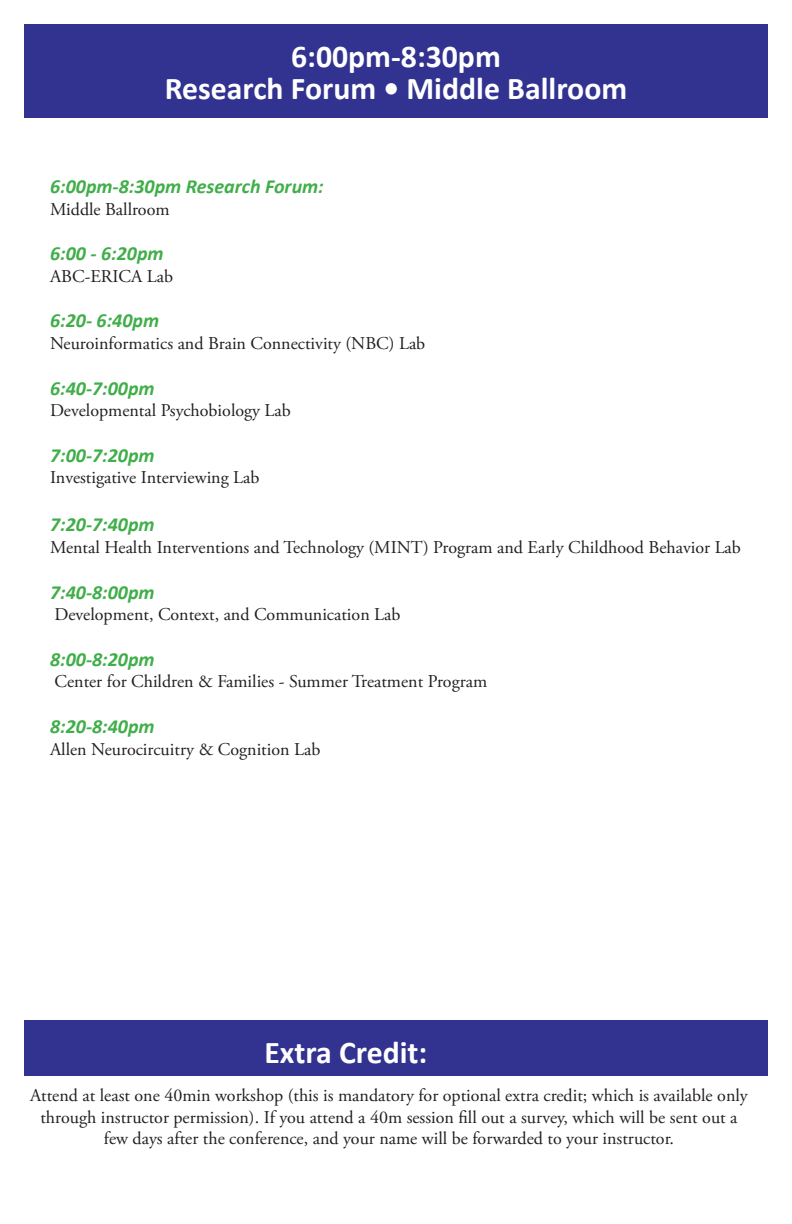
<style>
.page{position:relative;width:792px;height:1224px;background:#fff}
.page>*{position:absolute;margin:0;border:0;box-sizing:border-box;transform-origin:0 0}
.t1{font:700 31.8px "Calibri";color:#fff}
.t2{font:italic 700 20px "Calibri";color:#40ae49}
.t3{font:18px/21.6px "Adobe Garamond Pro";color:#231f20;text-align:center}
</style>
<div class="page">
<div style="left:24px;top:24px;width:744px;height:94px;background:#323291"></div>
<div style="left:24px;top:1020px;width:744px;height:56px;background:#323291"></div>
<p class="t1" style="left:291px;top:36px;width:211px">6:00pm-8:30pm</p>
<p class="t1" style="left:165px;top:68px;width:464px">Research Forum • Middle Ballroom</p>
<p class="t2" style="left:50px;top:174px;width:275px">6:00pm-8:30pm Research Forum:</p>
<p class="t3" style="left:50px;top:199px;width:121px">Middle Ballroom</p>
<p class="t2" style="left:50px;top:241px;width:115px">6:00 - 6:20pm</p>
<p class="t3" style="left:50px;top:266px;width:125px">ABC-ERICA Lab</p>
<p class="t2" style="left:50px;top:308px;width:111px">6:20- 6:40pm</p>
<p class="t3" style="left:50px;top:333px;width:377px">Neuroinformatics and Brain Connectivity (NBC) Lab</p>
<p class="t2" style="left:50px;top:375px;width:106px">6:40-7:00pm</p>
<p class="t3" style="left:50px;top:400px;width:242px">Developmental Psychobiology Lab</p>
<p class="t2" style="left:50px;top:443px;width:106px">7:00-7:20pm</p>
<p class="t3" style="left:50px;top:468px;width:211px">Investigative Interviewing Lab</p>
<p class="t2" style="left:50px;top:512px;width:106px">7:20-7:40pm</p>
<p class="t3" style="left:50px;top:537px;width:692px">Mental Health Interventions and Technology (MINT) Program and Early Childhood Behavior Lab</p>
<p class="t2" style="left:50px;top:579px;width:106px">7:40-8:00pm</p>
<p class="t3" style="left:55px;top:604px;width:347px">Development, Context, and Communication Lab</p>
<p class="t2" style="left:50px;top:647px;width:106px">8:00-8:20pm</p>
<p class="t3" style="left:55px;top:672px;width:434px">Center for Children &amp; Families - Summer Treatment Program</p>
<p class="t2" style="left:50px;top:714px;width:106px">8:20-8:40pm</p>
<p class="t3" style="left:50px;top:739px;width:272px">Allen Neurocircuitry &amp; Cognition Lab</p>
<p class="t1" style="left:264px;top:1032px;width:164px">Extra Credit:</p>
<p class="t3" style="left:30px;top:1085px;width:719px">Attend at least one 40min workshop (this is mandatory for optional extra credit; which is available only through instructor permission). If you attend a 40m session fill out a survey, which will be sent out a few days after the conference, and your name will be forwarded to your instructor.</p>
</div>
